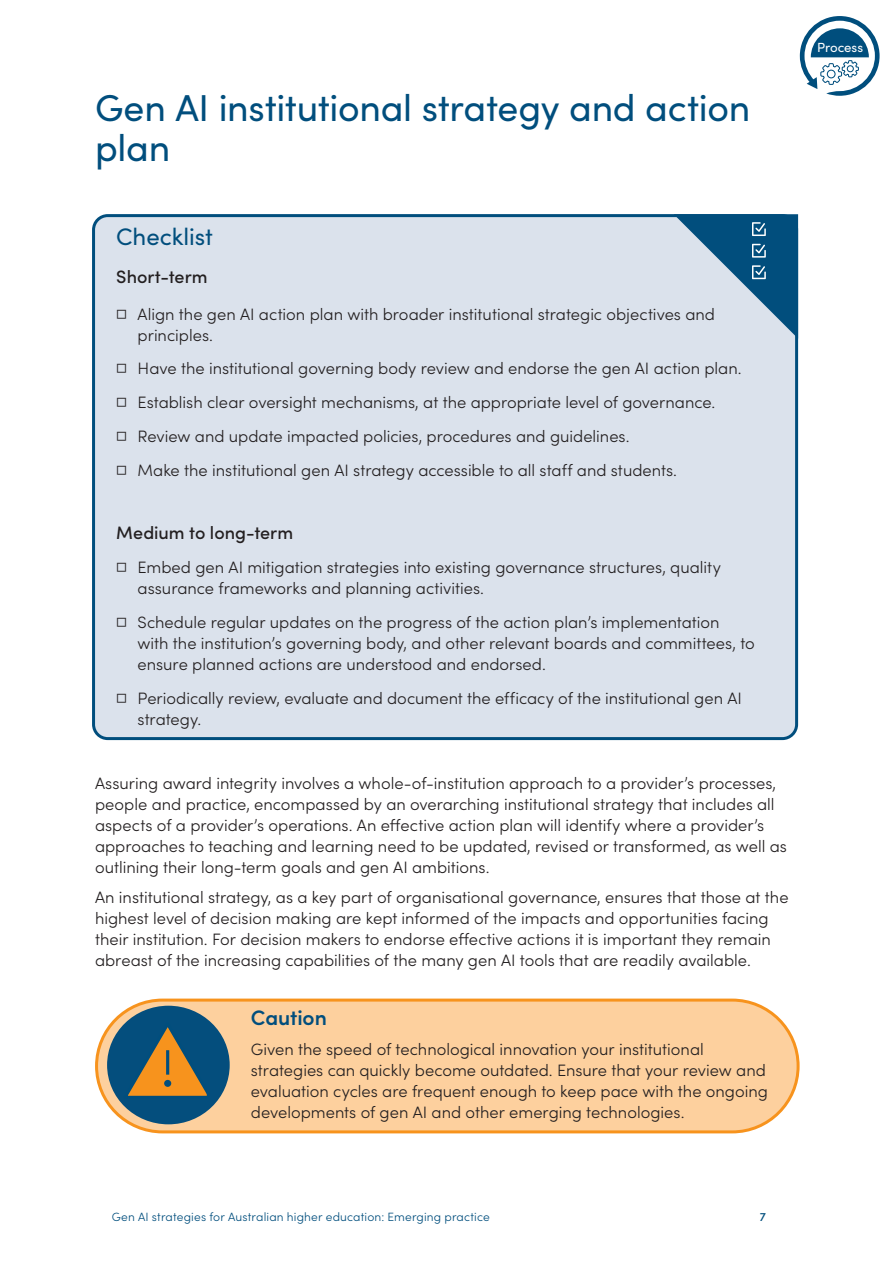
<style>
.page{position:relative;width:893px;height:1263px;background:#fff}
.page>*{position:absolute;margin:0;border:0;box-sizing:border-box;transform-origin:0 0}
.t1{font:37.5px/40.5px "Sofia Pro";letter-spacing:-.01em;color:#014e7d}
.t2{font:24px "Sofia Pro";letter-spacing:-.005em;color:#014e7d}
.t3{font:600 21px "Sofia Pro";letter-spacing:-.005em;color:#014e7d}
.t4{font:500 18px "Sofia Pro";color:#231f20}
.t5{font:300 16.5px/21px "Sofia Pro";color:#231f20}
.t6{font:13.2px "Sofia Pro";color:#fff}
.t7{font:300 12px "Sofia Pro";letter-spacing:.015em;color:#014e7d}
.t8{font:500 12px "Sofia Pro";color:#014e7d}
</style>
<div class="page">
<svg style="left:800px;top:16px;width:80px;height:80px"></svg>
<div style="left:94px;top:216px;width:703px;height:522px;background:#dbe2ec;border-radius:14px"></div>
<div style="left:92px;top:214px;width:706px;height:526px;border:3px solid #014e7d;border-radius:14px"></div>
<div style="left:97px;top:1000px;width:701px;height:132px;background:#fdd09e;border-radius:66px"></div>
<div style="left:95px;top:998px;width:705px;height:135px;border:3px solid #f7931d;border-radius:66px"></div>
<div style="left:107px;top:1006px;width:123px;height:118px;background:#044e7d;border-radius:50%"></div>
<svg style="left:123px;top:1022px;width:84px;height:74px"></svg>
<hr style="left:166px;top:1050px;width:3px;height:25px;background:#014e7d">
<div style="left:164px;top:1080px;width:7px;height:7px;background:#014e7d;border-radius:50%"></div>
<svg style="left:674px;top:214px;width:124px;height:125px"></svg>
<h1 class="t1" style="left:95px;top:85px;width:657px">Gen AI institutional strategy and action plan</h1>
<h2 class="t2" style="left:116px;top:219px;width:98px">Checklist</h2>
<p class="t4" style="left:116px;top:263px;width:93px">Short-term</p>
<p class="t5" style="left:138px;top:302px;width:579px;text-indent:-21px">□ Align the gen AI action plan with broader institutional strategic objectives and principles.</p>
<p class="t5" style="left:116px;top:357px;width:627px">□ Have the institutional governing body review and endorse the gen AI action plan.</p>
<p class="t5" style="left:116px;top:391px;width:600px">□ Establish clear oversight mechanisms, at the appropriate level of governance.</p>
<p class="t5" style="left:116px;top:425px;width:515px">□ Review and update impacted policies, procedures and guidelines.</p>
<p class="t5" style="left:116px;top:458px;width:562px">□ Make the institutional gen AI strategy accessible to all staff and students.</p>
<p class="t4" style="left:116px;top:520px;width:178px">Medium to long-term</p>
<p class="t5" style="left:138px;top:556px;width:585px;text-indent:-21px">□ Embed gen AI mitigation strategies into existing governance structures, quality assurance frameworks and planning activities.</p>
<p class="t5" style="left:138px;top:611px;width:619px;text-indent:-21px">□ Schedule regular updates on the progress of the action plan’s implementation<br>with the institution’s governing body, and other relevant boards and committees, to ensure planned actions are understood and endorsed.</p>
<p class="t5" style="left:138px;top:686px;width:606px;text-indent:-21px">□ Periodically review, evaluate and document the efficacy of the institutional gen AI strategy.</p>
<p class="t5" style="left:95px;top:772px;width:693px">Assuring award integrity involves a whole-of-institution approach to a provider’s processes, people and practice, encompassed by an overarching institutional strategy that includes all aspects of a provider’s operations. An effective action plan will identify where a provider’s approaches to teaching and learning need to be updated, revised or transformed, as well as outlining their long-term goals and gen AI ambitions.</p>
<p class="t5" style="left:95px;top:886px;width:695px">An institutional strategy, as a key part of organisational governance, ensures that those at the highest level of decision making are kept informed of the impacts and opportunities facing their institution. For decision makers to endorse effective actions it is important they remain abreast of the increasing capabilities of the many gen AI tools that are readily available.</p>
<p class="t3" style="left:251px;top:1002px;width:78px">Caution</p>
<p class="t5" style="left:251px;top:1037px;width:519px">Given the speed of technological innovation your institutional strategies can quickly become outdated. Ensure that your review and evaluation cycles are frequent enough to keep pace with the ongoing developments of gen AI and other emerging technologies.</p>
<p class="t6" style="left:817px;top:38px;width:48px">Process</p>
<p class="t7" style="left:112px;top:1208px;width:379px">Gen AI strategies for Australian higher education: Emerging practice</p>
<p class="t8" style="left:760px;top:1207px;width:8px">7</p>
</div>
